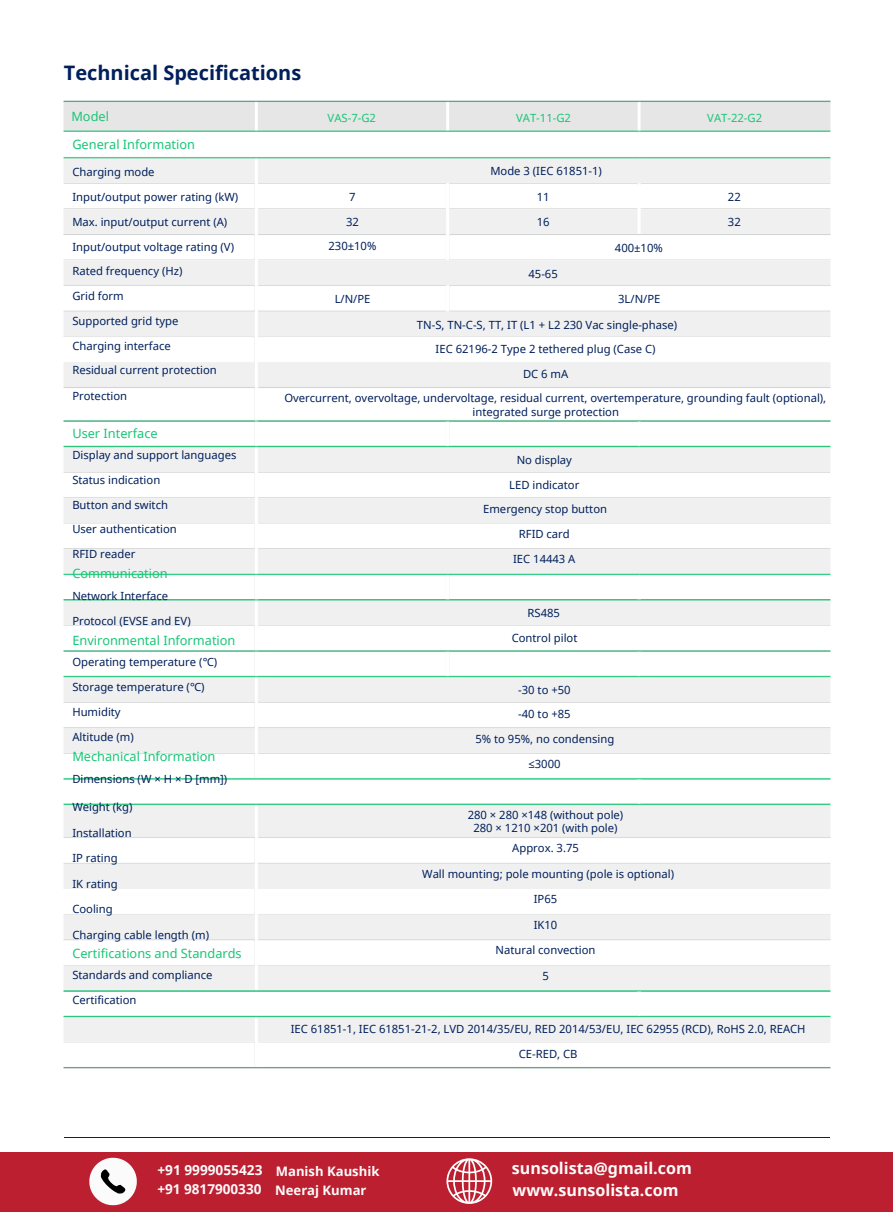
<style>
.page{position:relative;width:893px;height:1212px;background:#fff}
.page>*{position:absolute;margin:0;border:0;box-sizing:border-box;transform-origin:0 0}
.t1{font:700 19.95px "Noto Sans";color:#001f5b}
.t2{font:700 16.05px "Noto Sans";color:#fbfbfc}
.t3{font:700 13.65px "Noto Sans";color:#fbfbfc}
.t4{font:700 13.5px "Noto Sans";color:#fbfbfc}
.t5{font:700 13.05px "Noto Sans";color:#fbfbfc}
.t6{font:12.75px "Noto Sans";color:#17c676}
.t7{font:11.25px/13.5px "Noto Sans";color:#001f5b;text-align:center}
.t8{font:11.25px "Noto Sans";color:#17c676}
.s1{font-style:inherit}
</style>
<div class="page">
<hr style="left:64px;top:1137px;width:764px;height:1px;background:#231f20">
<img style="left:63px;top:100px;width:768px;height:969px">
<div style="left:0;top:1152px;width:892px;height:60px;background:#bc1f2f"></div>
<svg style="left:89px;top:1157px;width:48px;height:48px"></svg>
<svg style="left:446px;top:1158px;width:46px;height:46px"></svg>
<p class="t1" style="left:64px;top:59px;width:239px">Technical Specifications</p>
<p class="t6" style="left:71px;top:108px;width:39px">Model</p>
<p class="t6" style="left:72px;top:136px;width:124px">General Information</p>
<p class="t7" style="left:72px;top:165px;width:84px">Charging mode</p>
<p class="t7" style="left:72px;top:190px;width:167px">Input/output power rating (kW)</p>
<p class="t7" style="left:72px;top:215px;width:156px">Max. input/output current (A)</p>
<p class="t7" style="left:72px;top:239px;width:163px">Input/output voltage rating (V)</p>
<p class="t7" style="left:72px;top:264px;width:111px">Rated frequency (Hz)</p>
<p class="t7" style="left:72px;top:289px;width:53px">Grid form</p>
<p class="t7" style="left:72px;top:314px;width:107px">Supported grid type</p>
<p class="t7" style="left:72px;top:338px;width:100px">Charging interface</p>
<p class="t7" style="left:72px;top:363px;width:146px">Residual current protection</p>
<p class="t7" style="left:72px;top:389px;width:56px">Protection</p>
<h1 class="t6" style="left:72px;top:424px;width:87px">User Interface</h1>
<p class="t7" style="left:72px;top:448px;width:165px">Display and support languages</p>
<p class="t7" style="left:72px;top:473px;width:89px">Status indication</p>
<p class="t7" style="left:72px;top:497px;width:97px">Button and switch</p>
<p class="t7" style="left:72px;top:522px;width:106px">User authentication</p>
<p class="t7" style="left:72px;top:547px;width:64px">RFID reader</p>
<h4 class="t6" style="left:72px;top:565px;width:97px">Communication</h4>
<p class="t7" style="left:72px;top:589px;width:97px">Network Interface</p>
<p class="t7" style="left:72px;top:613px;width:120px">Protocol (EVSE and EV)</p>
<p class="t6" style="left:72px;top:631px;width:164px">Environmental Information</p>
<p class="t7" style="left:72px;top:655px;width:146px">Operating temperature (<span class="s1">℃</span>)</p>
<p class="t7" style="left:72px;top:680px;width:134px">Storage temperature (<span class="s1">℃</span>)</p>
<p class="t7" style="left:72px;top:704px;width:50px">Humidity</p>
<p class="t7" style="left:72px;top:729px;width:63px">Altitude (m)</p>
<p class="t6" style="left:72px;top:747px;width:145px">Mechanical Information</p>
<p class="t7" style="left:72px;top:772px;width:156px">Dimensions (W × H × D [mm])</p>
<p class="t7" style="left:72px;top:800px;width:62px">Weight (kg)</p>
<p class="t7" style="left:72px;top:826px;width:61px">Installation</p>
<p class="t7" style="left:72px;top:851px;width:47px">IP rating</p>
<p class="t7" style="left:72px;top:877px;width:47px">IK rating</p>
<p class="t7" style="left:72px;top:901px;width:42px">Cooling</p>
<p class="t7" style="left:72px;top:927px;width:138px">Charging cable length (m)</p>
<p class="t6" style="left:72px;top:944px;width:171px">Certifications and Standards</p>
<p class="t7" style="left:72px;top:968px;width:142px">Standards and compliance</p>
<p class="t7" style="left:72px;top:992px;width:66px">Certification</p>
<p class="t8" style="left:327px;top:110px;width:50px">VAS-7-G2</p>
<p class="t7" style="left:349px;top:190px;width:8px">7</p>
<p class="t7" style="left:346px;top:215px;width:14px">32</p>
<p class="t7" style="left:328px;top:239px;width:49px">230±10%</p>
<h5 class="t8" style="left:516px;top:110px;width:56px">VAT-11-G2</h5>
<p class="t7" style="left:490px;top:164px;width:113px">Mode 3 (IEC 61851-1)</p>
<p class="t7" style="left:536px;top:190px;width:14px">11</p>
<p class="t7" style="left:536px;top:215px;width:14px">16</p>
<h5 class="t7" style="left:528px;top:267px;width:31px">45-65</h5>
<p class="t7" style="left:614px;top:241px;width:49px">400±10%</p>
<p class="t8" style="left:707px;top:110px;width:56px">VAT-22-G2</p>
<p class="t7" style="left:727px;top:190px;width:14px">22</p>
<p class="t7" style="left:727px;top:215px;width:14px">32</p>
<p class="t7" style="left:334px;top:292px;width:37px">L/N/PE</p>
<p class="t7" style="left:618px;top:292px;width:44px">3L/N/PE</p>
<p class="t7" style="left:417px;top:317px;width:262px">TN-S, TN-C-S, TT, IT (L1 + L2 230 Vac single-phase)</p>
<p class="t7" style="left:435px;top:342px;width:221px">IEC 62196-2 Type 2 tethered plug (Case C)</p>
<p class="t7" style="left:523px;top:367px;width:47px">DC 6 mA</p>
<p class="t7" style="left:284px;top:391px;width:543px">Overcurrent, overvoltage, undervoltage, residual current, overtemperature, grounding fault (optional),</p>
<p class="t7" style="left:472px;top:405px;width:148px">integrated surge protection</p>
<p class="t7" style="left:516px;top:453px;width:57px">No display</p>
<p class="t7" style="left:509px;top:477px;width:72px">LED indicator</p>
<p class="t7" style="left:483px;top:502px;width:125px">Emergency stop button</p>
<p class="t7" style="left:518px;top:527px;width:53px">RFID card</p>
<p class="t7" style="left:513px;top:552px;width:64px">IEC 14443 A</p>
<h5 class="t7" style="left:527px;top:606px;width:34px">RS485</h5>
<h5 class="t7" style="left:511px;top:630px;width:67px">Control pilot</h5>
<p class="t7" style="left:518px;top:682px;width:54px">-30 to +50</p>
<p class="t7" style="left:518px;top:707px;width:54px">-40 to +85</p>
<p class="t7" style="left:475px;top:732px;width:140px">5% to 95%, no condensing</p>
<p class="t7" style="left:528px;top:756px;width:34px">≤3000</p>
<p class="t7" style="left:467px;top:807px;width:157px">280 × 280 ×148 (without pole)<br>280 × 1210 ×201 (with pole)</p>
<h5 class="t7" style="left:512px;top:841px;width:68px">Approx. 3.75</h5>
<h5 class="t7" style="left:422px;top:867px;width:253px">Wall mounting; pole mounting (pole is optional)</h5>
<p class="t7" style="left:533px;top:892px;width:25px">IP65</p>
<p class="t7" style="left:533px;top:918px;width:25px">IK10</p>
<p class="t7" style="left:495px;top:942px;width:101px">Natural convection</p>
<p class="t7" style="left:542px;top:968px;width:8px">5</p>
<p class="t7" style="left:290px;top:1022px;width:516px">IEC 61851-1, IEC 61851-21-2, LVD 2014/35/EU, RED 2014/53/EU, IEC 62955 (RCD), RoHS 2.0, REACH</p>
<p class="t7" style="left:518px;top:1046px;width:60px">CE-RED, CB</p>
<p class="t3" style="left:157px;top:1160px;width:107px">+91 9999055423</p>
<p class="t5" style="left:276px;top:1162px;width:105px">Manish Kaushik</p>
<h3 class="t4" style="left:157px;top:1179px;width:106px">+91 9817900330</h3>
<h3 class="t5" style="left:275px;top:1181px;width:93px">Neeraj Kumar</h3>
<h3 class="t2" style="left:511px;top:1156px;width:181px">sunsolista@gmail.com</h3>
<h3 class="t2" style="left:512px;top:1178px;width:167px">www.sunsolista.com</h3>
</div>
